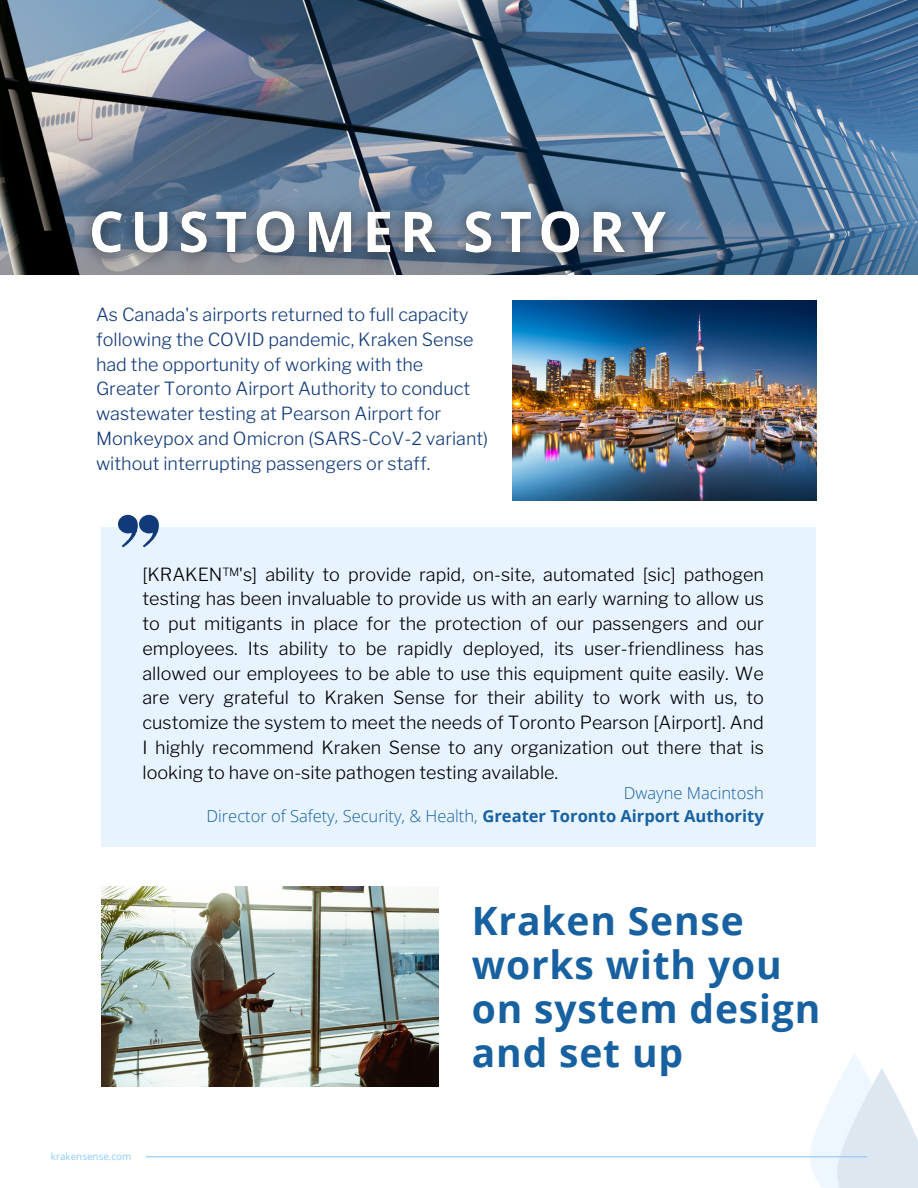
<style>
.page{position:relative;width:918px;height:1188px;background:#fff}
.page>*{position:absolute;margin:0;border:0;box-sizing:border-box;transform-origin:0 0}
.t1{font:700 39px/43.8px "Open Sans";letter-spacing:.02em;color:#1761a1}
.t2{font:300 18px/24.8px "Libre Franklin";color:#000;text-align:justify}
.t3{font:300 18px/24.8px "Libre Franklin";color:#113a79}
.t4{font:300 16.5px "Open Sans";color:#1761a1}
.t5{font:9.9px "Open Sans";color:#8dcaff}
.s1{font-weight:700}
</style>
<div class="page">
<img style="left:803px;top:1053px;width:115px;height:135px">
<hr style="left:146px;top:1156px;width:721px;height:1px;background:#8dcaff">
<img style="left:102px;top:887px;width:336px;height:200px">
<div style="left:102px;top:527px;width:714px;height:319px;background:#e7f3ff"></div>
<svg style="left:118px;top:515px;width:41px;height:32px"></svg>
<img style="left:513px;top:301px;width:303px;height:200px">
<img style="left:0;top:0;width:918px;height:275px">
<img style="left:68px;top:189px;width:622px;height:86px">
<p class="t3" style="left:96px;top:302px;width:394px">As Canada's airports returned to full capacity following the COVID pandemic, Kraken Sense had the opportunity of working with the Greater Toronto Airport Authority to conduct wastewater testing at Pearson Airport for Monkeypox and Omicron (SARS-CoV-2 variant) without interrupting passengers or staff.</p>
<p class="t2" style="left:143px;top:562px;width:623px">[KRAKEN™'s] ability to provide rapid, on-site, automated [sic] pathogen testing has been invaluable to provide us with an early warning to allow us to put mitigants in place for the protection of our passengers and our employees. Its ability to be rapidly deployed, its user-friendliness has allowed our employees to be able to use this equipment quite easily. We are very grateful to Kraken Sense for their ability to work with us, to customize the system to meet the needs of Toronto Pearson [Airport]. And I highly recommend Kraken Sense to any organization out there that is looking to have on-site pathogen testing available.</p>
<p class="t4" style="left:624px;top:782px;width:141px">Dwayne Macintosh</p>
<p class="t4" style="left:206px;top:805px;width:559px">Director of Safety, Security, &amp; Health, <span class="s1">Greater Toronto Airport Authority</span></p>
<p class="t5" style="left:51px;top:1149px;width:82px">krakensense.com</p>
<p class="t1" style="left:472px;top:898px;width:350px">Kraken Sense works with you on system design and set up</p>
</div>
